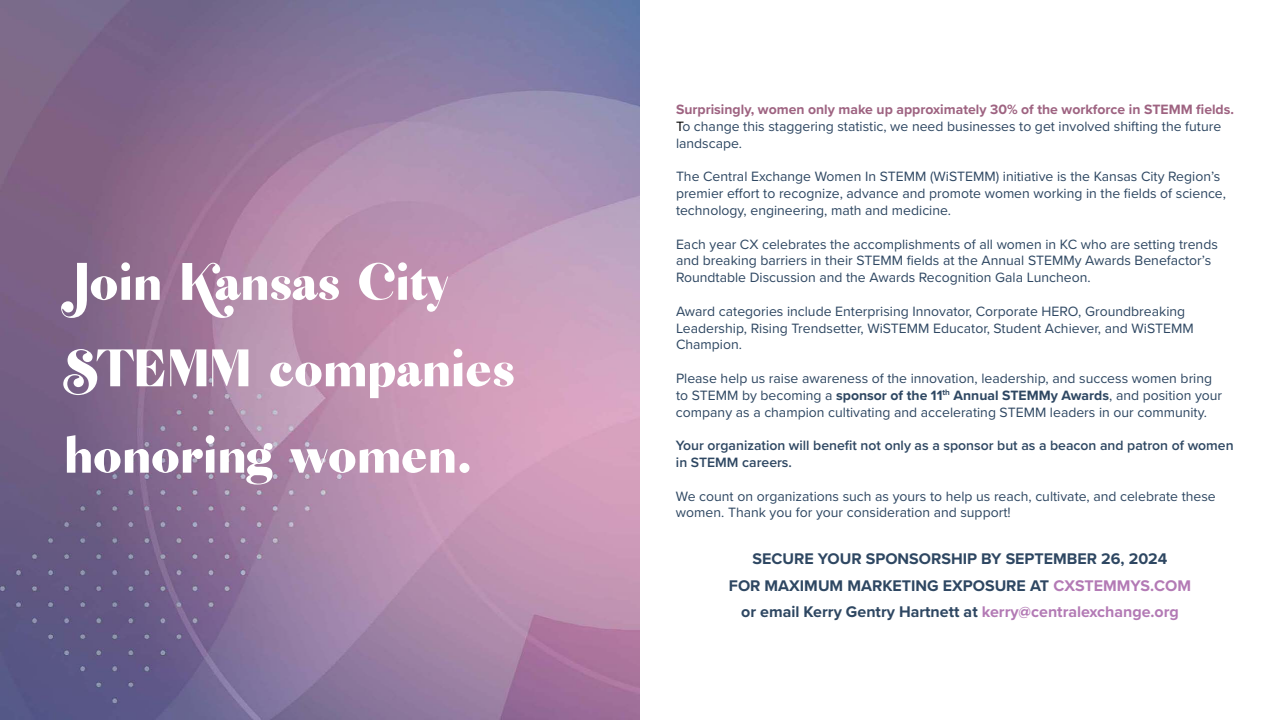
<style>
.page{position:relative;width:1280px;height:720px;background:#fff}
.page>*{position:absolute;margin:0;border:0;box-sizing:border-box;transform-origin:0 0}
.t1{font:72px/86.4px "Riley";color:#fff}
.t2{font:700 16px/26.2px "Proxima Nova";color:#2e4762;text-align:center}
.t3{font:14px/16.8px "Proxima Nova";color:#2e4762}
.t4{font:600 14px/16.8px "Proxima Nova";color:#2e4762}
.s1{font-weight:700;color:#9e6381}
.s2{color:#000}
.s3{font-weight:700}
.s4{color:#b37ab5}
</style>
<div class="page">
<img style="left:0;top:0;width:640px;height:720px">
<h1 class="t1" style="left:64px;top:239px;width:452px">Join Kansas City<br>STEMM companies honoring women.</h1>
<p class="t3" style="left:676px;top:101px;width:560px"><span class="s1">Surprisingly, women only make up approximately 30% of the workforce in STEMM fields.<br></span><span class="s2">T</span>o change this staggering statistic, we need businesses to get involved shifting the future landscape.</p>
<p class="t3" style="left:676px;top:168px;width:551px">The Central Exchange Women In STEMM (WiSTEMM) initiative is the Kansas City Region’s premier effort to recognize, advance and promote women working in the fields of science, technology, engineering, math and medicine.</p>
<p class="t3" style="left:676px;top:235px;width:543px">Each year CX celebrates the accomplishments of all women in KC who are setting trends and breaking barriers in their STEMM fields at the Annual STEMMy Awards Benefactor’s<br>Roundtable Discussion and the Awards Recognition Gala Luncheon.</p>
<p class="t3" style="left:676px;top:302px;width:519px">Award categories include Enterprising Innovator, Corporate HERO, Groundbreaking<br>Leadership, Rising Trendsetter, WiSTEMM Educator, Student Achiever, and WiSTEMM<br>Champion.</p>
<p class="t3" style="left:676px;top:369px;width:548px">Please help us raise awareness of the innovation, leadership, and success women bring to STEMM by becoming a <span class="s3">sponsor of the 11</span><sup>th</sup> <span class="s3">Annual STEMMy Awards</span>, and position your company as a champion cultivating and accelerating STEMM leaders in our community.</p>
<p class="t4" style="left:676px;top:437px;width:559px">Your organization will benefit not only as a sponsor but as a beacon and patron of women in STEMM careers.</p>
<p class="t3" style="left:676px;top:487px;width:541px">We count on organizations such as yours to help us reach, cultivate, and celebrate these women. Thank you for your consideration and support!</p>
<p class="t2" style="left:729px;top:546px;width:464px">SECURE YOUR SPONSORSHIP BY SEPTEMBER 26, 2024<br>FOR MAXIMUM MARKETING EXPOSURE AT <span class="s4">CXSTEMMYS.COM </span>or email Kerry Gentry Hartnett at <span class="s4">kerry@centralexchange.org</span></p>
</div>
